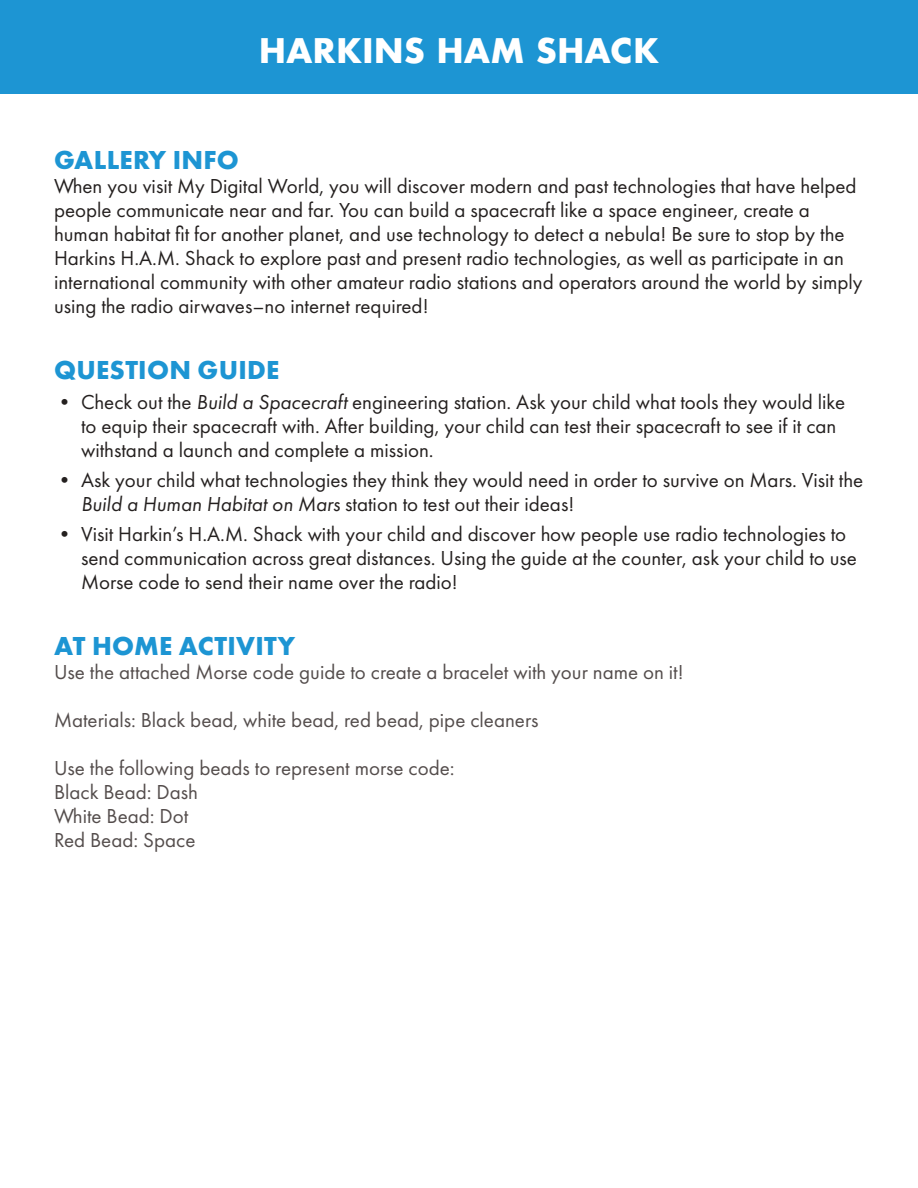
<style>
.page{position:relative;width:918px;height:1188px;background:#fff}
.page>*{position:absolute;margin:0;border:0;box-sizing:border-box;transform-origin:0 0}
.t1{font:700 33px "Futura";color:#fff}
.t2{font:700 27px "Futura PT";letter-spacing:.01em;color:#1d95d3}
.t3{font:21px/24px "Futura PT";color:#24201f}
.t4{font:21px/24px "Futura PT";color:#544d4c}
.s1{font-style:italic}
</style>
<div class="page">
<div style="left:0;top:0;width:918px;height:94px;background:#1d95d3"></div>
<h1 class="t1" style="left:259px;top:27px;width:402px">HARKINS HAM SHACK</h1>
<p class="t2" style="left:54px;top:143px;width:186px">GALLERY INFO</p>
<p class="t3" style="left:54px;top:174px;width:810px">When you visit My Digital World, you will discover modern and past technologies that have helped people communicate near and far. You can build a spacecraft like a space engineer, create a human habitat fit for another planet, and use technology to detect a nebula! Be sure to stop by the Harkins H.A.M. Shack to explore past and present radio technologies, as well as participate in an international community with other amateur radio stations and operators around the world by simply using the radio airwaves–no internet required!</p>
<p class="t2" style="left:54px;top:353px;width:227px">QUESTION GUIDE</p>
<p class="t3" style="left:81px;top:390px;width:766px;text-indent:-27px">• Check out the <span class="s1">Build a Spacecraft</span> engineering station. Ask your child what tools they would like to equip their spacecraft with. After building, your child can test their spacecraft to see if it can withstand a launch and complete a mission.</p>
<p class="t3" style="left:81px;top:468px;width:784px;text-indent:-27px">• Ask your child what technologies they think they would need in order to survive on Mars. Visit the<br><span class="s1">Build a Human Habitat on Mars</span> station to test out their ideas!</p>
<p class="t3" style="left:81px;top:522px;width:778px;text-indent:-27px">• Visit Harkin’s H.A.M. Shack with your child and discover how people use radio technologies to send communication across great distances. Using the guide at the counter, ask your child to use<br>Morse code to send their name over the radio!</p>
<p class="t2" style="left:54px;top:629px;width:242px">AT HOME ACTIVITY</p>
<p class="t4" style="left:54px;top:660px;width:631px">Use the attached Morse code guide to create a bracelet with your name on it!</p>
<p class="t4" style="left:54px;top:708px;width:486px">Materials: Black bead, white bead, red bead, pipe cleaners</p>
<p class="t4" style="left:54px;top:756px;width:402px">Use the following beads to represent morse code:<br>Black Bead: Dash<br>White Bead: Dot<br>Red Bead: Space</p>
</div>
